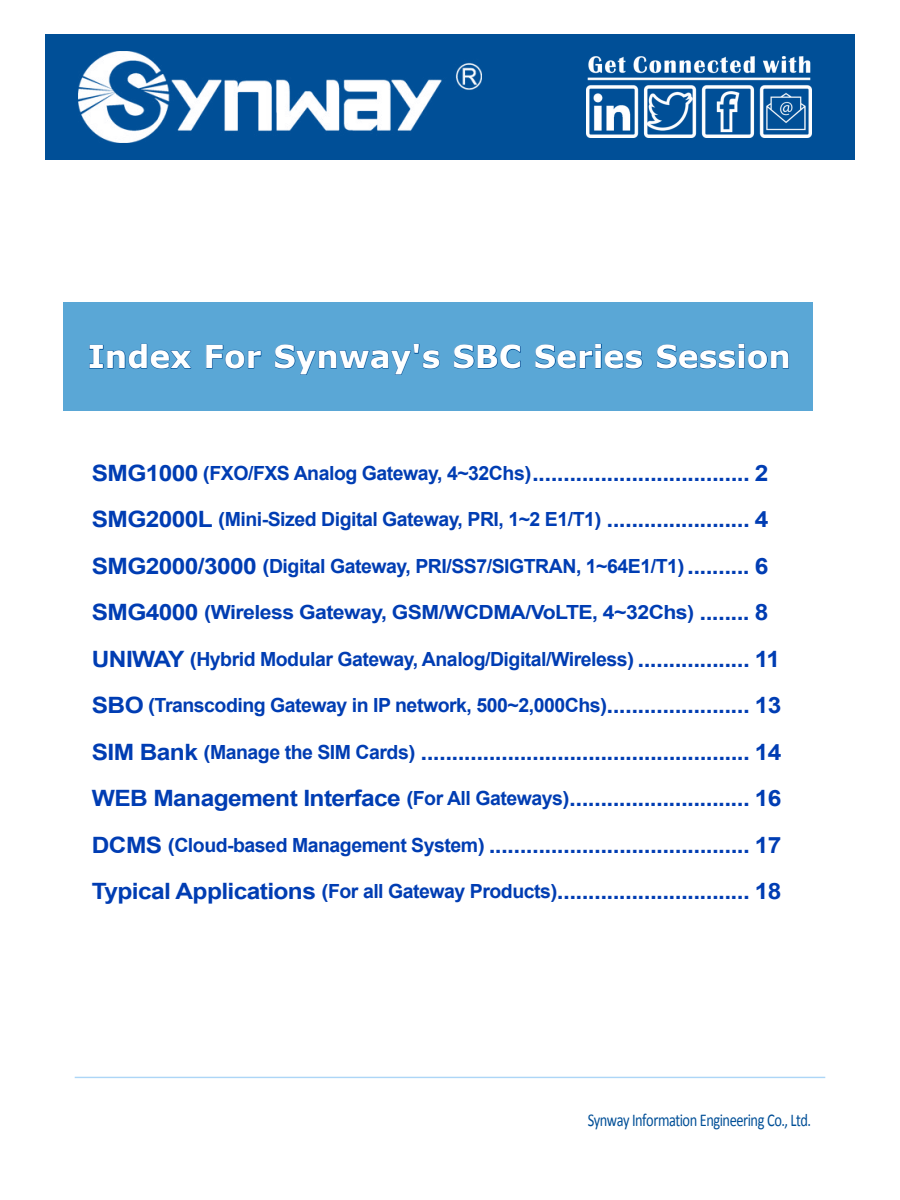
<style>
.page{position:relative;width:900px;height:1200px;background:#fff}
.page>*{position:absolute;margin:0;border:0;box-sizing:border-box;transform-origin:0 0}
.t1{font:700 31.5px "Verdana";color:#fff}
.t2{font:700 22.5px/46.5px "Arial";letter-spacing:-.025em;color:#003db3;text-align:justify;scale:1.09 1}
.t3{font:700 19.5px "Arial";letter-spacing:-.025em;color:#003db3;scale:1.09 1}
.t4{font:18px "Calibri";letter-spacing:-.035em;color:#004f97;scale:.8 1}
.s1{font-size:19.5px}
.s2{font-size:22.5px}
</style>
<div class="page">
<div style="left:45px;top:34px;width:810px;height:126px;background:#004f97"></div>
<img style="left:586px;top:57px;width:225px;height:80px">
<img style="left:78px;top:52px;width:404px;height:90px">
<div style="left:63px;top:303px;width:750px;height:108px;background:#5aa7d6"></div>
<div style="left:75px;top:1077px;width:750px;height:1px;border:1px solid #add6f7"></div>
<svg style="left:89px;top:343px;width:103px;height:26px"></svg>
<svg style="left:206px;top:344px;width:56px;height:25px"></svg>
<svg style="left:275px;top:343px;width:165px;height:32px"></svg>
<svg style="left:454px;top:344px;width:67px;height:25px"></svg>
<svg style="left:535px;top:343px;width:108px;height:26px"></svg>
<svg style="left:656px;top:343px;width:133px;height:26px"></svg>
<h1 class="t1" style="left:88px;top:334px;width:705px">Index For Synway's SBC Series Session</h1>
<p class="t2" style="left:92px;top:450px;width:622px">SMG1000 <span class="s1">(FXO/FXS Analog Gateway, 4~32Chs)</span>................................... 2</p>
<p class="t3" style="left:92px;top:506px;width:622px"><span class="s2">SMG2000L</span> (Mini-Sized Digital Gateway, PRI, 1~2 E1/T1) <span class="s2">....................... 4</span></p>
<p class="t3" style="left:92px;top:553px;width:622px"><span class="s2">SMG2000/3000</span> (Digital Gateway, PRI/SS7/SIGTRAN, 1~64E1/T1)<span class="s2">.......... 6</span></p>
<p class="t3" style="left:92px;top:599px;width:622px"><span class="s2">SMG4000</span> (Wireless Gateway, GSM/WCDMA/VoLTE, 4~32Chs) <span class="s2">........ 8</span></p>
<p class="t3" style="left:92px;top:646px;width:633px"><span class="s2">UNIWAY</span> (Hybrid Modular Gateway, Analog/Digital/Wireless) <span class="s2">.................. 11</span></p>
<p class="t3" style="left:92px;top:692px;width:634px"><span class="s2">SBO</span> (Transcoding Gateway in IP network, 500~2,000Chs)<span class="s2">....................... 13</span></p>
<p class="t2" style="left:92px;top:729px;width:634px">SIM Bank <span class="s1">(Manage the SIM Cards)</span> ..................................................... 14<br>WEB Management Interface <span class="s1">(For All Gateways)</span>............................. 16<br>DCMS <span class="s1">(Cloud-based Management System)</span> .......................................... 17<br>Typical Applications <span class="s1">(For all Gateway Products)</span>............................... 18</p>
<p class="t4" style="left:588px;top:1109px;width:281px">Synway Information Engineering Co., Ltd.</p>
</div>
